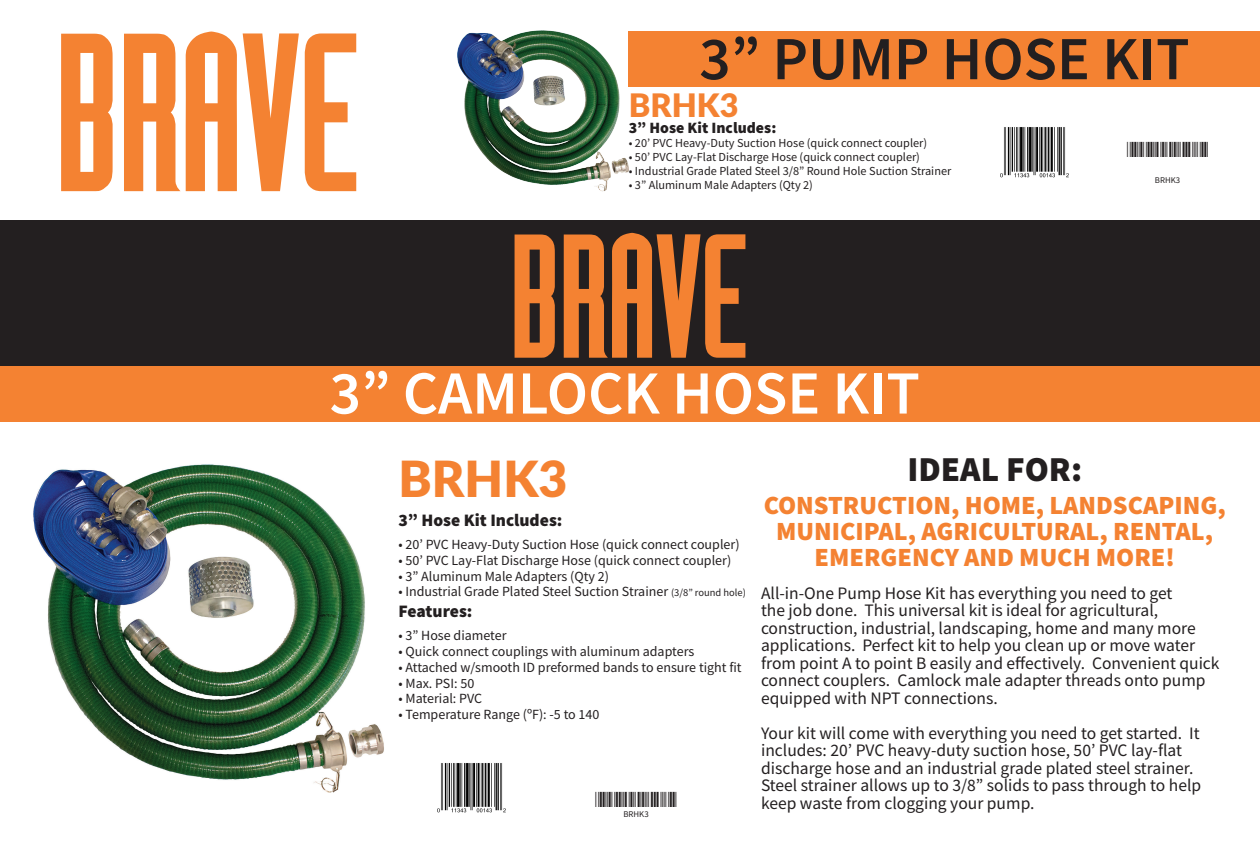
<style>
.page{position:relative;width:1260px;height:851px;background:#fff}
.page>*{position:absolute;margin:0;border:0;box-sizing:border-box;transform-origin:0 0}
.t1{font:600 61.25px "Source Sans Pro";color:#fff}
.t2{font:600 61.25px "Source Sans Pro";color:#231f20}
.t3{font:900 49.88px "Lato";color:#f48232}
.t4{font:900 35px "Source Sans Pro";color:#231f20}
.t5{font:900 32.38px "Lato";color:#f48232}
.t6{font:900 26.25px/26.2px "Source Sans Pro";color:#f48232;text-align:center}
.t7{font:17.5px/17.5px "Source Sans Pro";color:#231f20}
.t8{font:900 17.5px "Source Sans Pro";color:#231f20}
.t9{font:900 15.75px "Source Sans Pro";color:#231f20}
.t10{font:14px "Source Sans Pro";color:#231f20}
.t11{font:12.25px "Source Sans Pro";color:#231f20}
.t12{font:8.75px "Source Sans Pro";color:#231f20}
.s1{font-size:10.5px}
</style>
<div class="page">
<div style="left:0;top:366px;width:1260px;height:55px;background:#f48232"></div>
<div style="left:0;top:220px;width:1260px;height:146px;background:#231f20"></div>
<svg style="left:515px;top:234px;width:40px;height:124px"></svg>
<svg style="left:564px;top:233px;width:181px;height:125px"></svg>
<img style="left:33px;top:464px;width:351px;height:329px">
<img style="left:437px;top:763px;width:69px;height:50px">
<svg style="left:61px;top:34px;width:52px;height:157px"></svg>
<svg style="left:243px;top:33px;width:56px;height:158px"></svg>
<svg style="left:305px;top:33px;width:51px;height:158px"></svg>
<svg style="left:124px;top:32px;width:113px;height:159px"></svg>
<div style="left:629px;top:32px;width:631px;height:55px;background:#f48232"></div>
<img style="left:1000px;top:127px;width:69px;height:51px">
<img style="left:457px;top:30px;width:173px;height:161px">
<p class="t2" style="left:699px;top:19px;width:492px">3” PUMP HOSE KIT</p>
<p class="t5" style="left:629px;top:80px;width:111px">BRHK3</p>
<p class="t9" style="left:629px;top:117px;width:149px">3” Hose Kit Includes:</p>
<p class="t11" style="left:629px;top:135px;width:300px">• 20’ PVC Heavy-Duty Suction Hose (quick connect coupler)</p>
<p class="t11" style="left:629px;top:149px;width:293px">• 50’ PVC Lay-Flat Discharge Hose (quick connect coupler)</p>
<p class="t11" style="left:629px;top:163px;width:324px">• Industrial Grade Plated Steel 3/8” Round Hole Suction Strainer</p>
<p class="t11" style="left:629px;top:177px;width:186px">• 3” Aluminum Male Adapters (Qty 2)</p>
<p class="t1" style="left:330px;top:353px;width:592px">3” CAMLOCK HOSE KIT</p>
<p class="t12" style="left:1155px;top:175px;width:27px">BRHK3</p>
<p class="t3" style="left:398px;top:441px;width:171px">BRHK3</p>
<p class="t8" style="left:398px;top:508px;width:166px">3” Hose Kit Includes:</p>
<p class="t10" style="left:398px;top:535px;width:343px">• 20’ PVC Heavy-Duty Suction Hose (quick connect coupler)</p>
<p class="t10" style="left:398px;top:551px;width:334px">• 50’ PVC Lay-Flat Discharge Hose (quick connect coupler)</p>
<p class="t10" style="left:398px;top:567px;width:212px">• 3” Aluminum Male Adapters (Qty 2)</p>
<p class="t10" style="left:398px;top:583px;width:349px">• Industrial Grade Plated Steel Suction Strainer <span class="s1">(3/8” round hole)</span></p>
<p class="t8" style="left:398px;top:599px;width:76px">Features:</p>
<p class="t10" style="left:398px;top:626px;width:110px">• 3” Hose diameter</p>
<p class="t10" style="left:398px;top:642px;width:297px">• Quick connect couplings with aluminum adapters</p>
<p class="t10" style="left:398px;top:658px;width:345px">• Attached w/smooth ID preformed bands to ensure tight fit</p>
<p class="t10" style="left:398px;top:674px;width:77px">• Max. PSI: 50</p>
<p class="t10" style="left:398px;top:689px;width:85px">• Material: PVC</p>
<p class="t10" style="left:398px;top:705px;width:203px">• Temperature Range (ºF): -5 to 140</p>
<p class="t12" style="left:623px;top:808px;width:27px">BRHK3</p>
<p class="t4" style="left:907px;top:445px;width:176px">IDEAL FOR:</p>
<p class="t6" style="left:764px;top:491px;width:463px">CONSTRUCTION, HOME, LANDSCAPING,<br>MUNICIPAL, AGRICULTURAL, RENTAL,<br>EMERGENCY AND MUCH MORE!</p>
<p class="t7" style="left:761px;top:584px;width:460px">All-in-One Pump Hose Kit has everything you need to get<br>the job done. This universal kit is ideal for agricultural, construction, industrial, landscaping, home and many more applications. Perfect kit to help you clean up or move water from point A to point B easily and effectively. Convenient quick connect couplers. Camlock male adapter threads onto pump equipped with NPT connections.</p>
<p class="t7" style="left:761px;top:724px;width:442px">Your kit will come with everything you need to get started. It includes: 20’ PVC heavy-duty suction hose, 50’ PVC lay-flat discharge hose and an industrial grade plated steel strainer.<br>Steel strainer allows up to 3/8” solids to pass through to help keep waste from clogging your pump.</p>
</div>
